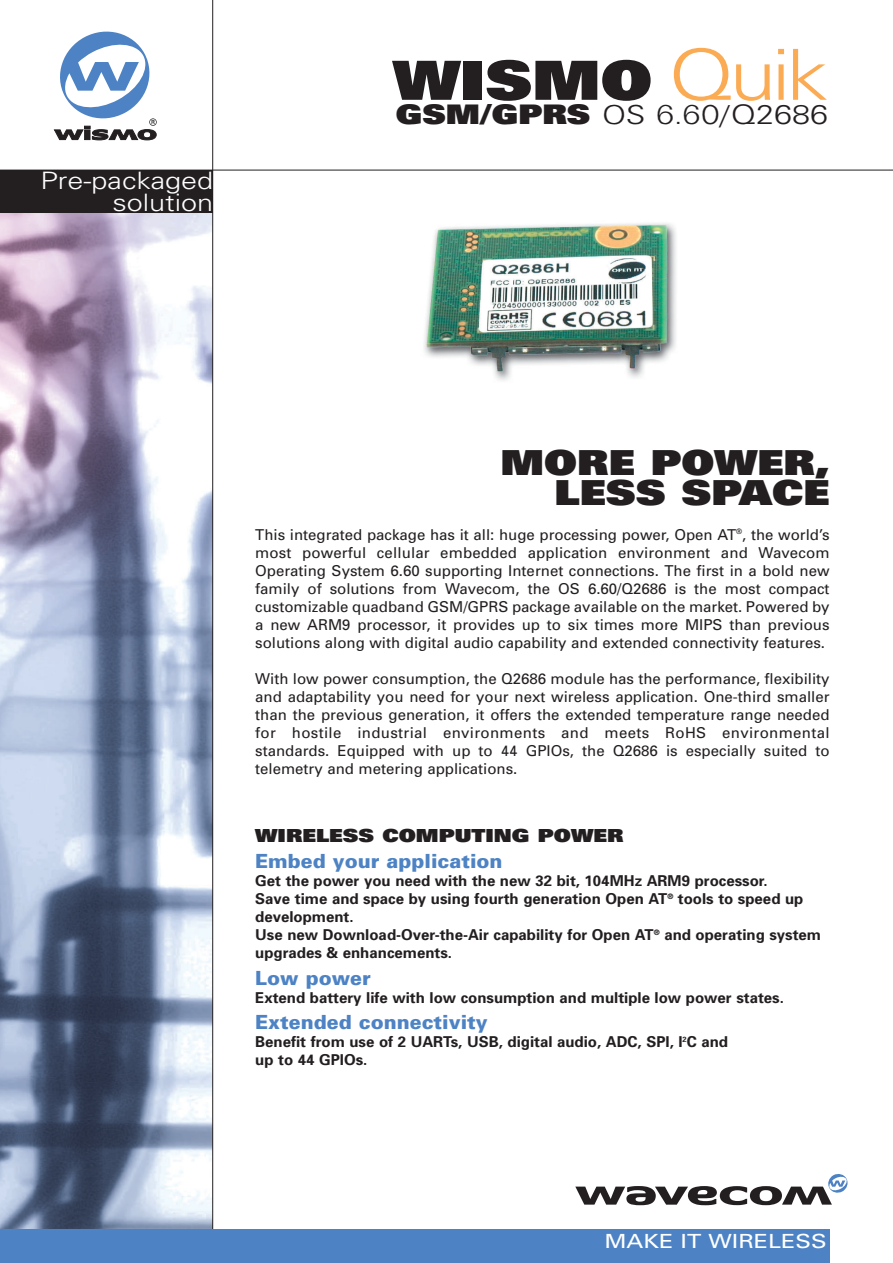
<style>
.page{position:relative;width:893px;height:1263px;background:#fff}
.page>*{position:absolute;margin:0;border:0;box-sizing:border-box;transform-origin:0 0}
.t1{font:900 54px "Univers";color:#231f20;scale:1.2 1}
.t2{font:900 34.5px/30px "Univers";color:#231f20;text-align:right;scale:1.2 1}
.t3{font:900 27px "Univers";color:#231f20;scale:1.2 1}
.t4{font:300 24px/22.5px "Univers";color:#fff;text-align:right;scale:1.2 1}
.t5{font:900 19.5px "Univers";color:#4d83c4}
.t6{font:19.5px "Univers";color:#fff;scale:1.2 1}
.t7{font:900 18px "Univers";color:#231f20;scale:1.2 1}
.t8{font:15px/18px "Univers";color:#231f20;text-align:justify}
.t9{font:700 15px/18px "Univers";color:#231f20}
.s1{font-weight:300;font-size:70.5px;color:#faab54}
.s2{font-family:"Univers BQ";font-weight:300}
.s3{font-weight:300}
</style>
<div class="page">
<img style="left:0;top:213px;width:212px;height:1016px">
<hr style="left:212px;top:0;width:1px;height:1238px;background:#231f20">
<div style="left:0;top:1229px;width:829px;height:34px;background:#4d83c4"></div>
<hr style="left:0;top:170px;width:892px;height:1px;background:#231f20">
<svg style="left:53px;top:31px;width:104px;height:110px"></svg>
<div style="left:0;top:171px;width:213px;height:42px;background:#231f20"></div>
<svg style="left:575px;top:1174px;width:273px;height:31px"></svg>
<img style="left:424px;top:223px;width:252px;height:158px">
<h3 class="t4" style="left:40px;top:171px;width:146px">Pre-packaged solution</h3>
<h1 class="t1" style="left:393px;top:61px;width:364px">WISMO <span class="s1">Quik</span></h1>
<h3 class="t3" style="left:396px;top:104px;width:361px">GSM/GPRS <span class="s2">OS 6.60/</span><span class="s3">Q2686</span></h3>
<h2 class="t2" style="left:500px;top:450px;width:276px">MORE POWER,<br>LESS SPACE</h2>
<p class="t8" style="left:255px;top:527px;width:576px">This integrated package has it all: huge processing power, Open AT<sup>®</sup>, the world’s most powerful cellular embedded application environment and Wavecom Operating System 6.60 supporting Internet connections. The first in a bold new family of solutions from Wavecom, the OS 6.60/Q2686 is the most compact customizable quadband GSM/GPRS package available on the market. Powered by a new ARM9 processor, it provides up to six times more MIPS than previous solutions along with digital audio capability and extended connectivity features.</p>
<p class="t8" style="left:255px;top:671px;width:576px">With low power consumption, the Q2686 module has the performance, flexibility and adaptability you need for your next wireless application. One-third smaller than the previous generation, it offers the extended temperature range needed for hostile industrial environments and meets RoHS environmental standards. Equipped with up to 44 GPIOs, the Q2686 is especially suited to telemetry and metering applications.</p>
<p class="t7" style="left:255px;top:829px;width:308px">WIRELESS COMPUTING POWER</p>
<h3 class="t5" style="left:255px;top:854px;width:249px">Embed your application</h3>
<p class="t9" style="left:255px;top:873px;width:567px">Get the power you need with the new 32 bit, 104MHz ARM9 processor.<br>Save time and space by using fourth generation Open AT<sup>®</sup> tools to speed up development.<br>Use new Download-Over-the-Air capability for Open AT<sup>®</sup> and operating system upgrades &amp; enhancements.</p>
<h3 class="t5" style="left:255px;top:971px;width:117px">Low power</h3>
<p class="t9" style="left:255px;top:990px;width:530px">Extend battery life with low consumption and multiple low power states.</p>
<h3 class="t5" style="left:255px;top:1015px;width:234px">Extended connectivity</h3>
<p class="t9" style="left:255px;top:1034px;width:474px">Benefit from use of 2 UARTs, USB, digital audio, ADC, SPI, I<sup>2</sup>C and up to 44 GPIOs.</p>
<h3 class="t6" style="left:604px;top:1234px;width:187px">MAKE IT WIRELESS</h3>
</div>
